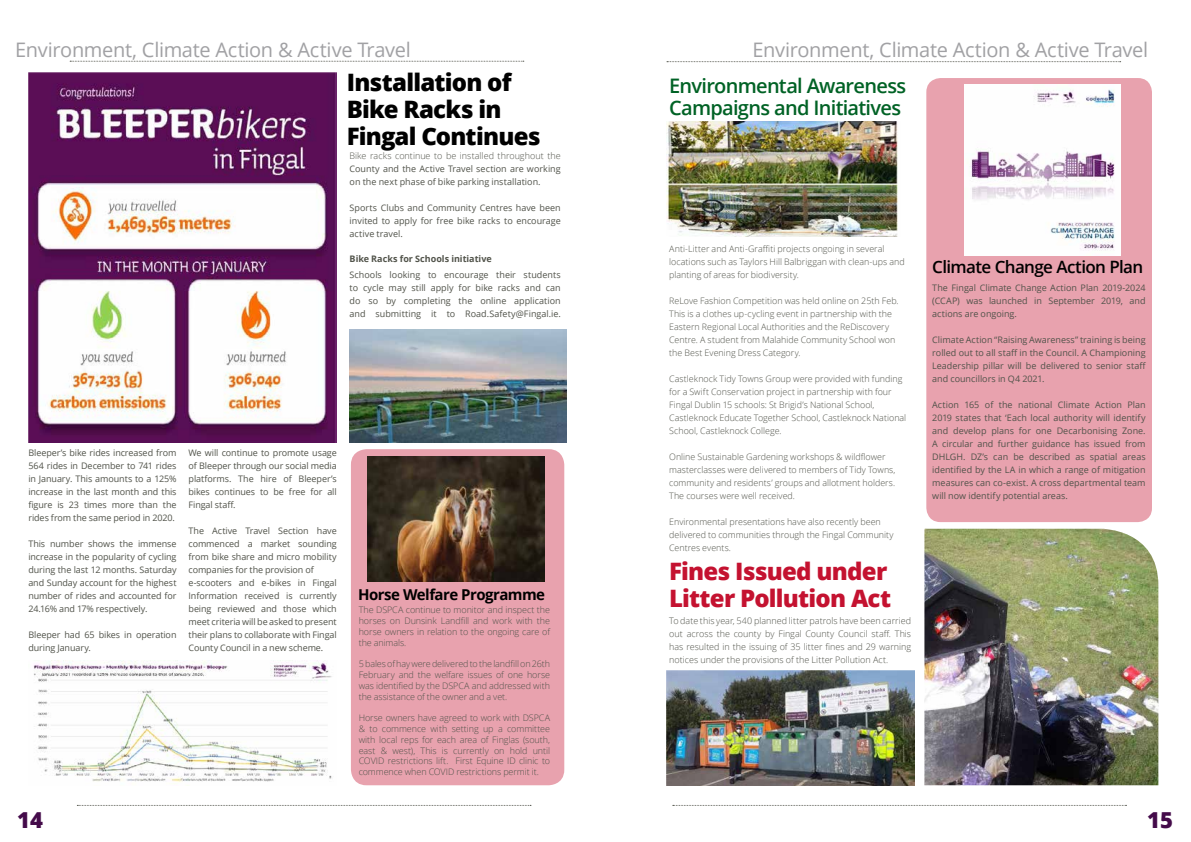
<style>
.page{position:relative;width:1191px;height:842px;background:#fff}
.page>*{position:absolute;margin:0;border:0;box-sizing:border-box;transform-origin:0 0}
.t1{font:800 24px/27px "Open Sans";letter-spacing:-.03em;color:#000}
.t2{font:800 24px/27px "Open Sans";letter-spacing:-.03em;color:#c41230}
.t3{font:800 22px "Open Sans";color:#440b4a}
.t4{font:20px "Open Sans";letter-spacing:-.015em;color:#a1a1a4}
.t5{font:600 20px/22px "Open Sans";letter-spacing:-.035em;color:#006225}
.t6{font:600 17px "Open Sans";letter-spacing:-.035em;color:#000}
.t7{font:700 15px "Open Sans";letter-spacing:-.035em;color:#000}
.t8{font:9px/13px "Open Sans";letter-spacing:-.005em;color:#51534a;text-align:justify}
.t9{font:300 9px/10.8px "Open Sans";letter-spacing:-.005em;color:#51534a;text-align:justify}
.t10{font:700 9px "Open Sans";color:#51534a}
.t11{font:300 8.9px/13px "Open Sans";color:#51534a}
</style>
<div class="page">
<svg style="left:70px;top:61px;width:454px;height:1px"></svg>
<svg style="left:667px;top:61px;width:453px;height:1px"></svg>
<div style="left:351px;top:449px;width:213px;height:336px;background:#e8a2ae;border-radius:16px"></div>
<img style="left:924px;top:529px;width:234px;height:256px">
<div style="left:926px;top:78px;width:226px;height:444px;background:#e8a2ae;border-radius:14px"></div>
<img style="left:964px;top:84px;width:156px;height:172px">
<img style="left:28px;top:72px;width:309px;height:371px">
<img style="left:33px;top:660px;width:299px;height:122px">
<img style="left:349px;top:330px;width:217px;height:113px">
<img style="left:666px;top:121px;width:232px;height:115px">
<img style="left:666px;top:670px;width:248px;height:115px">
<img style="left:367px;top:456px;width:177px;height:125px">
<svg style="left:77px;top:805px;width:454px;height:1px"></svg>
<svg style="left:673px;top:805px;width:453px;height:1px"></svg>
<h3 class="t4" style="left:15px;top:36px;width:397px">Environment, Climate Action &amp; Active Travel</h3>
<h1 class="t1" style="left:347px;top:67px;width:195px">Installation of<br>Bike Racks in<br>Fingal Continues</h1>
<p class="t9" style="left:349px;top:150px;width:213px">Bike racks continue to be installed throughout the</p>
<p class="t8" style="left:349px;top:162px;width:213px">County and the Active Travel section are working on the next phase of bike parking installation.</p>
<p class="t8" style="left:349px;top:201px;width:213px">Sports Clubs and Community Centres have been invited to apply for free bike racks to encourage active travel.</p>
<p class="t10" style="left:349px;top:252px;width:144px">Bike Racks for Schools initiative</p>
<p class="t8" style="left:349px;top:268px;width:213px">Schools looking to encourage their students to cycle may still apply for bike racks and can do so by completing the online application and submitting it to Road.Safety@Fingal.ie.</p>
<p class="t8" style="left:28px;top:446px;width:150px">Bleeper’s bike rides increased from 564 rides in December to 741 rides in January. This amounts to a 125% increase in the last month and this figure is 23 times more than the rides from the same period in 2020.</p>
<p class="t8" style="left:28px;top:537px;width:150px">This number shows the immense increase in the popularity of cycling during the last 12 months. Saturday and Sunday account for the highest number of rides and accounted for 24.16% and 17% respectively.</p>
<p class="t8" style="left:28px;top:628px;width:150px">Bleeper had 65 bikes in operation during January.</p>
<p class="t8" style="left:188px;top:446px;width:150px">We will continue to promote usage of Bleeper through our social media platforms. The hire of Bleeper’s bikes continues to be free for all Fingal staff.</p>
<p class="t8" style="left:188px;top:524px;width:150px;text-align:left">The Active Travel Section have commenced a market sounding from bike share and micro mobility companies for the provision of e-scooters and e-bikes in Fingal Information received is currently being reviewed and those which meet criteria will be asked to present their plans to collaborate with Fingal County Council in a new scheme.</p>
<h3 class="t7" style="left:358px;top:584px;width:189px">Horse Welfare Programme</h3>
<p class="t9" style="left:359px;top:604px;width:193px">The DSPCA continue to monitor and inspect the horses on Dunsink Landfill and work with the horse owners in relation to the ongoing care of the animals.</p>
<p class="t9" style="left:359px;top:658px;width:193px">5 bales of hay were delivered to the landfill on 26th February and the welfare issues of one horse was identified by the DSPCA and addressed with the assistance of the owner and a vet.</p>
<p class="t9" style="left:359px;top:712px;width:193px">Horse owners have agreed to work with DSPCA &amp; to commence with setting up a committee with local reps for each area of Finglas (south, east &amp; west), This is currently on hold until COVID restrictions lift. First Equine ID clinic to commence when COVID restrictions permit it.</p>
<h3 class="t4" style="left:752px;top:36px;width:397px">Environment, Climate Action &amp; Active Travel</h3>
<h3 class="t5" style="left:669px;top:75px;width:238px">Environmental Awareness<br>Campaigns and Initiatives</h3>
<p class="t11" style="left:669px;top:242px;width:237px">Anti-Litter and Anti-Graffiti projects ongoing in several locations such as Taylors Hill Balbriggan with clean-ups and planting of areas for biodiversity.</p>
<p class="t11" style="left:669px;top:294px;width:231px">ReLove Fashion Competition was held online on 25th Feb.<br>This is a clothes up-cycling event in partnership with the Eastern Regional Local Authorities and the ReDiscovery Centre. A student from Malahide Community School won the Best Evening Dress Category.</p>
<p class="t11" style="left:669px;top:372px;width:238px">Castleknock Tidy Towns Group were provided with funding for a Swift Conservation project in partnership with four Fingal Dublin 15 schools: St Brigid’s National School, Castleknock Educate Together School, Castleknock National School, Castleknock College.</p>
<p class="t11" style="left:669px;top:450px;width:228px">Online Sustainable Gardening workshops &amp; wildflower masterclasses were delivered to members of Tidy Towns, community and residents’ groups and allotment holders.<br>The courses were well received.</p>
<p class="t11" style="left:669px;top:515px;width:226px">Environmental presentations have also recently been delivered to communities through the Fingal Community<br>Centres events.</p>
<h1 class="t2" style="left:669px;top:556px;width:223px">Fines Issued under<br>Litter Pollution Act</h1>
<p class="t9" style="left:669px;top:614px;width:243px;line-height:13px">To date this year, 540 planned litter patrols have been carried out across the county by Fingal County Council staff. This has resulted in the issuing of 35 litter fines and 29 warning notices under the provisions of the Litter Pollution Act.</p>
<h3 class="t6" style="left:932px;top:255px;width:213px">Climate Change Action Plan</h3>
<p class="t8" style="left:932px;top:281px;width:215px">The Fingal Climate Change Action Plan 2019-2024 (CCAP) was launched in September 2019, and actions are ongoing.</p>
<p class="t8" style="left:932px;top:333px;width:215px">Climate Action “Raising Awareness” training is being rolled out to all staff in the Council. A Championing Leadership pillar will be delivered to senior staff and councillors in Q4 2021.</p>
<p class="t8" style="left:932px;top:398px;width:215px">Action 165 of the national Climate Action Plan 2019 states that ‘Each local authority will identify and develop plans for one Decarbonising Zone.<br>A circular and further guidance has issued from DHLGH. DZ’s can be described as spatial areas identified by the LA in which a range of mitigation measures can co-exist. A cross departmental team will now identify potential areas.</p>
<h2 class="t3" style="left:17px;top:803px;width:27px">14</h2>
<h2 class="t3" style="left:1147px;top:803px;width:27px">15</h2>
</div>
